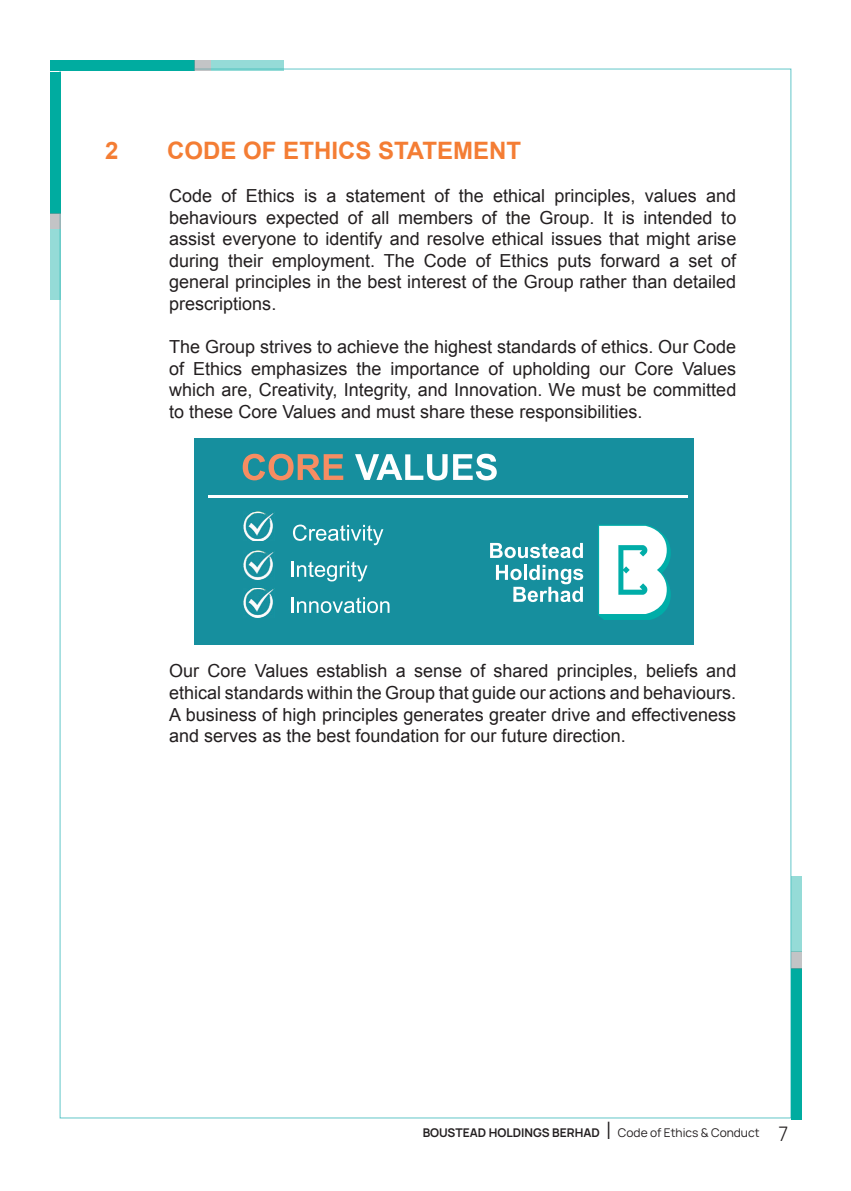
<style>
.page{position:relative;width:851px;height:1191px;background:#fff}
.page>*{position:absolute;margin:0;border:0;box-sizing:border-box;transform-origin:0 0}
.t1{font:700 24px "Arial";color:#f47d34}
.t2{font:18px/21.6px "Arial";color:#231f20;text-align:justify}
.t3{font:700 12px "Manrope";color:#231f20}
.s1{font-weight:300;font-size:24px}
.s2{font-weight:400}
.s3{font-weight:300;font-size:20px}
</style>
<div class="page">
<div style="left:791px;top:969px;width:10px;height:151px;background:#00aca0"></div>
<div style="left:791px;top:952px;width:10px;height:17px;background:#c3c4c6"></div>
<div style="left:791px;top:876px;width:10px;height:76px;background:#95dbd7"></div>
<div style="left:50px;top:72px;width:10px;height:141px;background:#00aca0"></div>
<div style="left:50px;top:213px;width:10px;height:16px;background:#c3c4c6"></div>
<div style="left:50px;top:229px;width:10px;height:71px;background:#95dbd7"></div>
<div style="left:50px;top:60px;width:145px;height:11px;background:#00aca0"></div>
<svg style="left:195px;top:60px;width:16px;height:11px"></svg>
<svg style="left:211px;top:60px;width:72px;height:11px"></svg>
<div style="left:195px;top:438px;width:499px;height:206px;background:#168f9e"></div>
<svg style="left:293px;top:524px;width:90px;height:21px"></svg>
<svg style="left:291px;top:561px;width:76px;height:20px"></svg>
<svg style="left:291px;top:597px;width:98px;height:16px"></svg>
<svg style="left:243px;top:454px;width:100px;height:26px"></svg>
<svg style="left:355px;top:454px;width:92px;height:26px"></svg>
<svg style="left:453px;top:454px;width:43px;height:26px"></svg>
<svg style="left:490px;top:543px;width:93px;height:15px"></svg>
<svg style="left:496px;top:565px;width:87px;height:37px"></svg>
<svg style="left:598px;top:524px;width:72px;height:96px;background:#bae6e6"></svg>
<img style="left:243px;top:512px;width:32px;height:29px">
<img style="left:243px;top:550px;width:32px;height:29px">
<img style="left:243px;top:588px;width:32px;height:29px">
<hr style="left:208px;top:496px;width:479px;height:2px;background:#fff">
<p class="t1" style="left:105px;top:134px;width:15px">2</p>
<p class="t1" style="left:167px;top:134px;width:355px">CODE OF ETHICS STATEMENT</p>
<p class="t2" style="left:169px;top:185px;width:568px">Code of Ethics is a statement of the ethical principles, values and behaviours expected of all members of the Group. It is intended to assist everyone to identify and resolve ethical issues that might arise during their employment. The Code of Ethics puts forward a set of general principles in the best interest of the Group rather than detailed prescriptions.</p>
<p class="t2" style="left:169px;top:336px;width:568px">The Group strives to achieve the highest standards of ethics. Our Code of Ethics emphasizes the importance of upholding our Core Values which are, Creativity, Integrity, and Innovation. We must be committed to these Core Values and must share these responsibilities.</p>
<p class="t2" style="left:169px;top:660px;width:568px">Our Core Values establish a sense of shared principles, beliefs and ethical standards within the Group that guide our actions and behaviours.<br>A business of high principles generates greater drive and effectiveness and serves as the best foundation for our future direction.</p>
<p class="t3" style="left:422px;top:1125px;width:367px">BOUSTEAD HOLDINGS BERHAD <span class="s1">I</span> <span class="s2">Code of Ethics &amp; Conduct</span> <span class="s3">7</span></p>
</div>
